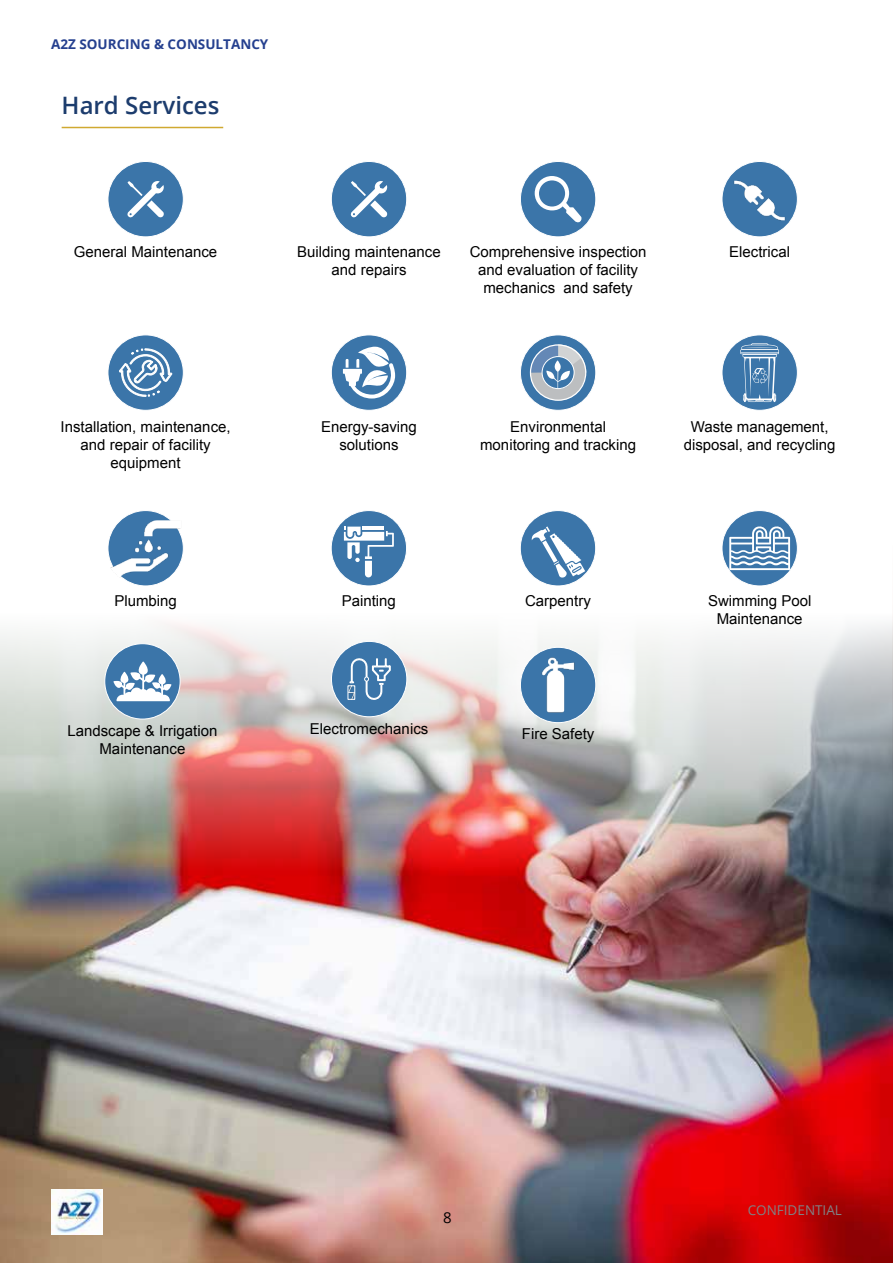
<style>
.page{position:relative;width:893px;height:1263px;background:#fff}
.page>*{position:absolute;margin:0;border:0;box-sizing:border-box;transform-origin:0 0}
.t1{font:600 24px "Open Sans";color:#1c3c6d}
.t2{font:15px/18px "Arial";color:#000;text-align:center}
.t3{font:15px "Open Sans";color:#000}
.t4{font:700 13.5px "Open Sans";color:#25408f}
.t5{font:13.5px "Open Sans";color:#808285}
</style>
<div class="page">
<img style="left:0;top:616px;width:893px;height:647px">
<img style="left:51px;top:1190px;width:51px;height:44px">
<hr style="left:62px;top:127px;width:161px;height:1px;background:#d0a931">
<div style="left:108px;top:335px;width:75px;height:75px;background:#3b75a9;border-radius:50%"></div>
<div style="left:108px;top:334px;width:76px;height:77px;border:1px solid #fff;border-radius:50%"></div>
<div style="left:722px;top:335px;width:75px;height:75px;background:#3b75a9;border-radius:50%"></div>
<div style="left:722px;top:334px;width:76px;height:77px;border:1px solid #fff;border-radius:50%"></div>
<div style="left:331px;top:161px;width:76px;height:76px;background:#3b75a9;border-radius:50%"></div>
<div style="left:331px;top:161px;width:76px;height:76px;border:1px solid #fff;border-radius:50%"></div>
<div style="left:331px;top:335px;width:76px;height:75px;background:#3b75a9;border-radius:50%"></div>
<div style="left:331px;top:334px;width:76px;height:77px;border:1px solid #fff;border-radius:50%"></div>
<div style="left:520px;top:161px;width:76px;height:76px;background:#3b75a9;border-radius:50%"></div>
<div style="left:520px;top:161px;width:76px;height:76px;border:1px solid #fff;border-radius:50%"></div>
<svg style="left:119px;top:348px;width:53px;height:49px"></svg>
<svg style="left:535px;top:176px;width:47px;height:47px"></svg>
<div style="left:539px;top:180px;width:26px;height:27px;background:#3b75a9;border-radius:50%"></div>
<svg style="left:351px;top:181px;width:36px;height:36px"></svg>
<svg style="left:740px;top:343px;width:39px;height:59px"></svg>
<svg style="left:343px;top:346px;width:53px;height:52px"></svg>
<div style="left:520px;top:335px;width:76px;height:75px;background:#3b75a9;border-radius:50%"></div>
<div style="left:520px;top:334px;width:76px;height:77px;border:1px solid #fff;border-radius:50%"></div>
<svg style="left:530px;top:344px;width:56px;height:56px"></svg>
<div style="left:542px;top:356px;width:32px;height:33px;border:1px solid #fff;border-radius:50%"></div>
<div style="left:530px;top:344px;width:56px;height:57px;border:1px solid #fff;border-radius:50%"></div>
<div style="left:108px;top:161px;width:75px;height:76px;background:#3b75a9;border-radius:50%"></div>
<div style="left:108px;top:161px;width:76px;height:76px;border:1px solid #fff;border-radius:50%"></div>
<svg style="left:127px;top:181px;width:37px;height:36px"></svg>
<div style="left:331px;top:641px;width:76px;height:76px;background:#3b75a9;border-radius:50%"></div>
<div style="left:331px;top:641px;width:76px;height:76px;border:1px solid #fff;border-radius:50%"></div>
<svg style="left:348px;top:659px;width:42px;height:40px"></svg>
<svg style="left:520px;top:647px;width:76px;height:76px"></svg>
<div style="left:520px;top:647px;width:76px;height:76px;border:1px solid #fff;border-radius:50%"></div>
<img style="left:529px;top:656px;width:58px;height:58px">
<img style="left:110px;top:513px;width:72px;height:72px">
<div style="left:722px;top:161px;width:75px;height:76px;background:#3b75a9;border-radius:50%"></div>
<div style="left:722px;top:161px;width:76px;height:76px;border:1px solid #fff;border-radius:50%"></div>
<img style="left:733px;top:180px;width:53px;height:47px">
<div style="left:105px;top:644px;width:75px;height:75px;background:#3b75a9;border-radius:50%"></div>
<div style="left:104px;top:643px;width:76px;height:76px;border:1px solid #fff;border-radius:50%"></div>
<div style="left:722px;top:511px;width:75px;height:75px;background:#3b75a9;border-radius:50%"></div>
<div style="left:722px;top:510px;width:76px;height:76px;border:1px solid #fff;border-radius:50%"></div>
<svg style="left:113px;top:661px;width:58px;height:40px"></svg>
<svg style="left:729px;top:525px;width:61px;height:45px"></svg>
<div style="left:331px;top:511px;width:76px;height:75px;background:#3b75a9;border-radius:50%"></div>
<div style="left:331px;top:510px;width:76px;height:76px;border:1px solid #fff;border-radius:50%"></div>
<svg style="left:344px;top:527px;width:50px;height:50px"></svg>
<hr style="left:362px;top:527px;width:22px;height:3px;background:#fff">
<div style="left:520px;top:511px;width:76px;height:75px;background:#3b75a9;border-radius:50%"></div>
<div style="left:520px;top:510px;width:76px;height:76px;border:1px solid #fff;border-radius:50%"></div>
<svg style="left:532px;top:526px;width:53px;height:52px"></svg>
<p class="t4" style="left:51px;top:34px;width:219px">A2Z SOURCING &amp; CONSULTANCY</p>
<h1 class="t1" style="left:62px;top:89px;width:159px">Hard Services</h1>
<p class="t2" style="left:74px;top:243px;width:145px">General Maintenance</p>
<p class="t2" style="left:297px;top:243px;width:145px">Building maintenance and repairs</p>
<p class="t2" style="left:470px;top:243px;width:178px">Comprehensive inspection and evaluation of facility mechanics and safety</p>
<p class="t2" style="left:729px;top:243px;width:62px">Electrical</p>
<p class="t2" style="left:61px;top:418px;width:172px">Installation, maintenance, and repair of facility equipment</p>
<p class="t2" style="left:480px;top:418px;width:157px">Environmental monitoring and tracking</p>
<p class="t2" style="left:684px;top:418px;width:153px">Waste management, disposal, and recycling</p>
<p class="t2" style="left:321px;top:418px;width:97px">Energy-saving solutions</p>
<p class="t2" style="left:114px;top:591px;width:64px">Plumbing</p>
<p class="t2" style="left:342px;top:591px;width:56px">Painting</p>
<p class="t2" style="left:525px;top:591px;width:67px">Carpentry</p>
<p class="t2" style="left:310px;top:719px;width:120px">Electromechanics</p>
<p class="t2" style="left:67px;top:722px;width:152px">Landscape &amp; Irrigation</p>
<p class="t2" style="left:522px;top:725px;width:74px">Fire Safety</p>
<p class="t2" style="left:99px;top:740px;width:87px">Maintenance</p>
<p class="t2" style="left:708px;top:591px;width:105px">Swimming Pool<br>Maintenance</p>
<p class="t3" style="left:443px;top:1208px;width:10px">8</p>
<p class="t5" style="left:748px;top:1200px;width:96px">CONFIDENTIAL</p>
</div>
